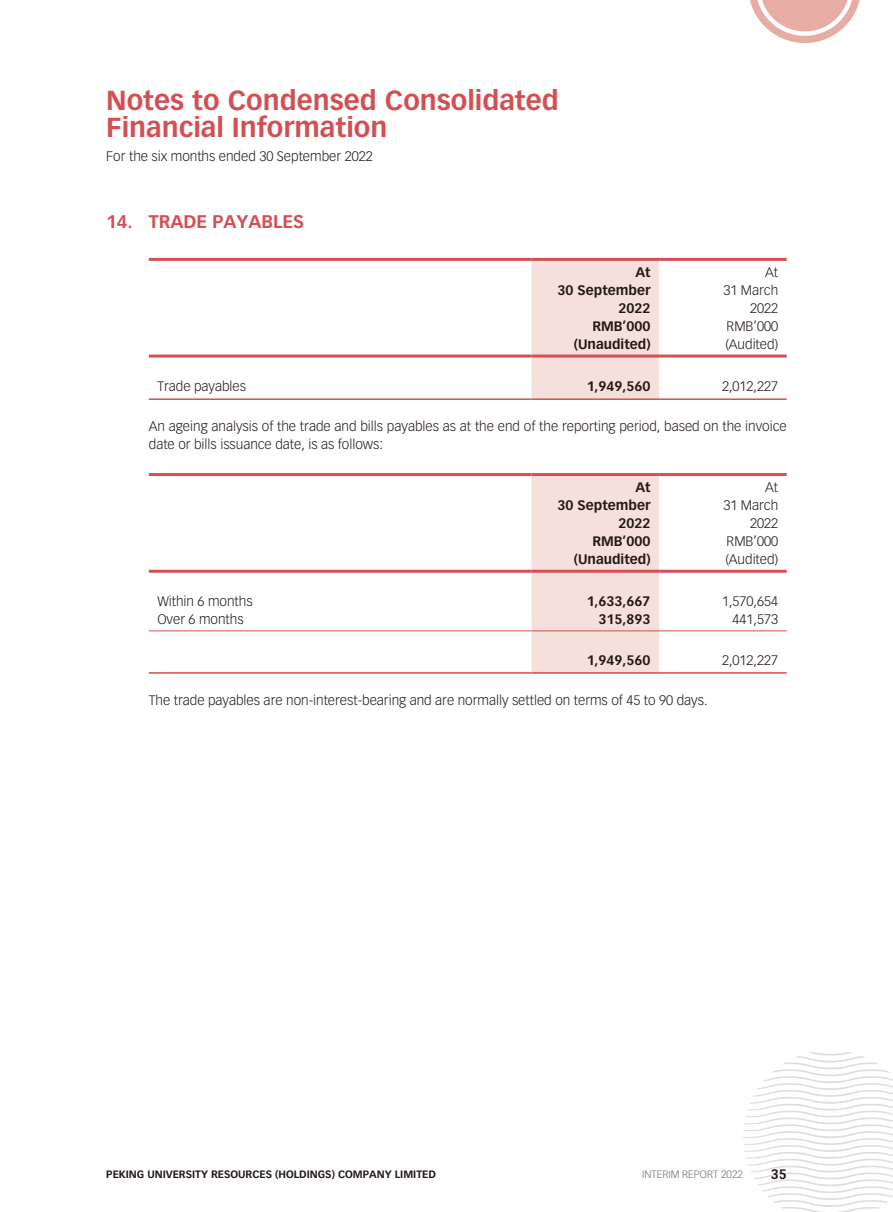
<style>
.page{position:relative;width:893px;height:1212px;background:#fff}
.page>*{position:absolute;margin:0;border:0;box-sizing:border-box;transform-origin:0 0}
.t1{font:700 27px/27px "Vectora LT Std";color:#d25054}
.t2{font:700 18px "Vectora LT Std";color:#d25054}
.t3{font:300 13.5px/18px "Vectora LT Std";color:#231916;text-align:right}
.t4{font:700 13.5px/18px "Vectora LT Std";color:#231916;text-align:right}
.t5{font:700 10.5px "Vectora LT Std";color:#231916}
.t6{font:300 10.5px "Vectora LT Std";color:#727272}
</style>
<div class="page">
<svg style="left:743px;top:1052px;width:150px;height:160px"></svg>
<svg style="left:750px;top:0;width:110px;height:43px"></svg>
<div style="left:531px;top:261px;width:128px;height:137px;background:#f6e0db"></div>
<hr style="left:149px;top:258px;width:382px;height:3px;background:#d25054">
<hr style="left:531px;top:258px;width:128px;height:3px;background:#d25054">
<hr style="left:659px;top:258px;width:128px;height:3px;background:#d25054">
<hr style="left:149px;top:355px;width:382px;height:3px;background:#d25054">
<hr style="left:531px;top:355px;width:128px;height:3px;background:#d25054">
<hr style="left:659px;top:355px;width:128px;height:3px;background:#d25054">
<hr style="left:149px;top:398px;width:382px;height:2px;background:#d25054">
<hr style="left:531px;top:398px;width:128px;height:2px;background:#d25054">
<hr style="left:659px;top:398px;width:128px;height:2px;background:#d25054">
<div style="left:531px;top:476px;width:128px;height:196px;background:#f6e0db"></div>
<hr style="left:149px;top:473px;width:382px;height:3px;background:#d25054">
<hr style="left:531px;top:473px;width:128px;height:3px;background:#d25054">
<hr style="left:659px;top:473px;width:128px;height:3px;background:#d25054">
<hr style="left:149px;top:570px;width:382px;height:3px;background:#d25054">
<hr style="left:531px;top:570px;width:128px;height:3px;background:#d25054">
<hr style="left:659px;top:570px;width:128px;height:3px;background:#d25054">
<hr style="left:149px;top:630px;width:382px;height:1px;background:#d25054">
<hr style="left:531px;top:630px;width:128px;height:1px;background:#d25054">
<hr style="left:659px;top:630px;width:128px;height:1px;background:#d25054">
<hr style="left:149px;top:672px;width:382px;height:2px;background:#d25054">
<hr style="left:531px;top:672px;width:128px;height:2px;background:#d25054">
<hr style="left:659px;top:672px;width:128px;height:2px;background:#d25054">
<h1 class="t1" style="left:106px;top:86px;width:454px">Notes to Condensed Consolidated<br>Financial Information</h1>
<p class="t3" style="left:106px;top:147px;width:268px">For the six months ended 30 September 2022</p>
<h2 class="t2" style="left:106px;top:210px;width:199px">14. TRADE PAYABLES</h2>
<p class="t4" style="left:558px;top:263px;width:94px">At<br>30 September<br>2022</p>
<p class="t3" style="left:723px;top:263px;width:56px">At<br>31 March<br>2022</p>
<p class="t4" style="left:592px;top:317px;width:60px">RMB’000</p>
<p class="t3" style="left:727px;top:317px;width:53px">RMB’000</p>
<p class="t4" style="left:574px;top:335px;width:78px">(Unaudited)</p>
<p class="t3" style="left:725px;top:335px;width:54px">(Audited)</p>
<p class="t3" style="left:157px;top:378px;width:90px">Trade payables</p>
<p class="t4" style="left:587px;top:377px;width:65px">1,949,560</p>
<p class="t3" style="left:722px;top:378px;width:58px">2,012,227</p>
<p class="t3" style="left:149px;top:418px;width:639px;text-align:left">An ageing analysis of the trade and bills payables as at the end of the reporting period, based on the invoice date or bills issuance date, is as follows:</p>
<p class="t4" style="left:558px;top:478px;width:94px">At<br>30 September<br>2022</p>
<p class="t3" style="left:723px;top:478px;width:56px">At<br>31 March<br>2022</p>
<p class="t4" style="left:592px;top:532px;width:60px">RMB’000</p>
<p class="t3" style="left:727px;top:532px;width:53px">RMB’000</p>
<p class="t4" style="left:574px;top:550px;width:78px">(Unaudited)</p>
<p class="t3" style="left:725px;top:550px;width:54px">(Audited)</p>
<p class="t3" style="left:157px;top:593px;width:97px">Within 6 months</p>
<p class="t4" style="left:587px;top:593px;width:65px">1,633,667</p>
<p class="t3" style="left:722px;top:593px;width:58px">1,570,654</p>
<p class="t3" style="left:157px;top:611px;width:88px">Over 6 months</p>
<p class="t4" style="left:599px;top:611px;width:53px">315,893</p>
<p class="t3" style="left:732px;top:611px;width:47px">441,573</p>
<p class="t4" style="left:587px;top:651px;width:65px">1,949,560</p>
<p class="t3" style="left:722px;top:651px;width:58px">2,012,227</p>
<p class="t3" style="left:149px;top:691px;width:560px">The trade payables are non-interest-bearing and are normally settled on terms of 45 to 90 days.</p>
<p class="t5" style="left:106px;top:1167px;width:331px">PEKING UNIVERSITY RESOURCES (HOLDINGS) COMPANY LIMITED</p>
<p class="t6" style="left:642px;top:1168px;width:102px">INTERIM REPORT 2022</p>
<p class="t4" style="left:771px;top:1165px;width:17px">35</p>
</div>
